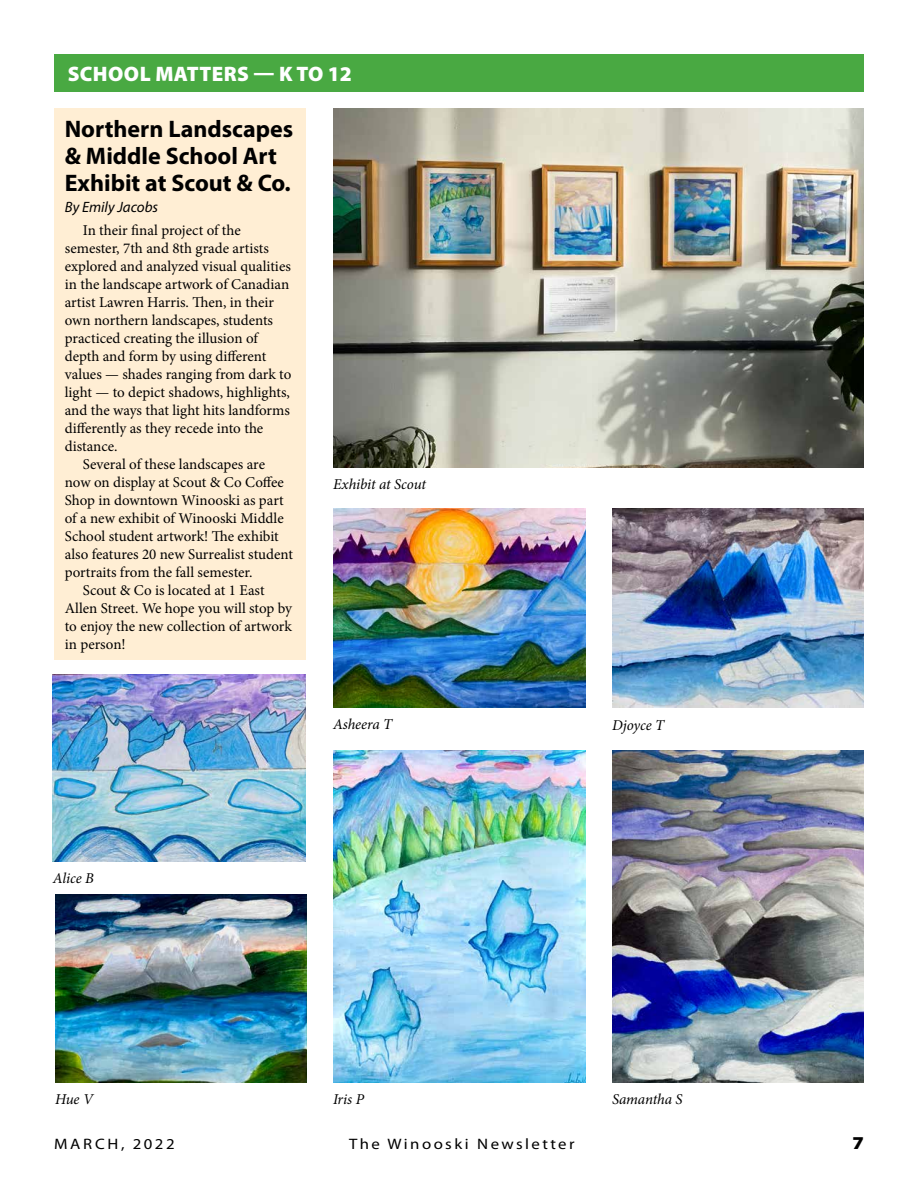
<style>
.page{position:relative;width:918px;height:1188px;background:#fff}
.page>*{position:absolute;margin:0;border:0;box-sizing:border-box;transform-origin:0 0}
.t1{font:700 24px/27px "Myriad Pro";color:#000}
.t2{font:900 21px "Myriad Pro";letter-spacing:.02em;color:#fff}
.t3{font:900 18.15px "Myriad Pro";color:#000;scale:1.11 1}
.t4{font:15.15px "Myriad Pro";letter-spacing:.145em;color:#000;scale:1.11 1}
.t5{font:15px/18px "Minion Pro";color:#000}
.t6{font:italic 15px "Minion Pro";letter-spacing:-.01em;color:#000}
.t7{font:italic 15px "Myriad Pro";color:#000}
</style>
<div class="page">
<div style="left:54px;top:108px;width:252px;height:552px;background:#ffeed4"></div>
<div style="left:54px;top:54px;width:810px;height:38px;background:#49a942"></div>
<img style="left:53px;top:674px;width:253px;height:188px">
<img style="left:55px;top:895px;width:251px;height:188px">
<img style="left:333px;top:108px;width:531px;height:359px">
<img style="left:333px;top:509px;width:252px;height:198px">
<img style="left:612px;top:509px;width:252px;height:198px">
<img style="left:333px;top:751px;width:252px;height:332px">
<img style="left:612px;top:751px;width:252px;height:332px">
<p class="t2" style="left:68px;top:60px;width:286px">SCHOOL MATTERS — K TO 12</p>
<h2 class="t1" style="left:65px;top:114px;width:230px">Northern Landscapes &amp; Middle School Art<br>Exhibit at Scout &amp; Co.</h2>
<p class="t7" style="left:65px;top:198px;width:95px">By Emily Jacobs</p>
<p class="t5" style="left:65px;top:221px;width:228px;text-indent:18px">In their fnal project of the semester, 7th and 8th grade artists explored and analyzed visual qualities in the landscape artwork of Canadian artist Lawren Harris. Ten, in their own northern landscapes, students practiced creating the illusion of depth and form by using diferent values — shades ranging from dark to light — to depict shadows, highlights, and the ways that light hits landforms diferently as they recede into the distance.</p>
<p class="t5" style="left:65px;top:455px;width:230px;text-indent:18px">Several of these landscapes are now on display at Scout &amp; Co Cofee Shop in downtown Winooski as part of a new exhibit of Winooski Middle School student artwork! Te exhibit also features 20 new Surrealist student portraits from the fall semester.</p>
<p class="t5" style="left:65px;top:581px;width:229px;text-indent:18px">Scout &amp; Co is located at 1 East<br>Allen Street. We hope you will stop by to enjoy the new collection of artwork in person!</p>
<p class="t6" style="left:333px;top:474px;width:95px">Exhibit at Scout</p>
<p class="t6" style="left:53px;top:868px;width:42px">Alice B</p>
<p class="t6" style="left:333px;top:714px;width:61px">Asheera T</p>
<p class="t6" style="left:612px;top:715px;width:55px">Djoyce T</p>
<p class="t6" style="left:55px;top:1089px;width:40px">Hue V</p>
<p class="t6" style="left:333px;top:1089px;width:33px">Iris P</p>
<p class="t6" style="left:612px;top:1089px;width:72px">Samantha S</p>
<p class="t4" style="left:54px;top:1135px;width:110px">MARCH, 2022</p>
<p class="t4" style="left:349px;top:1135px;width:205px">The Winooski Newsletter</p>
<p class="t3" style="left:853px;top:1131px;width:12px">7</p>
</div>
